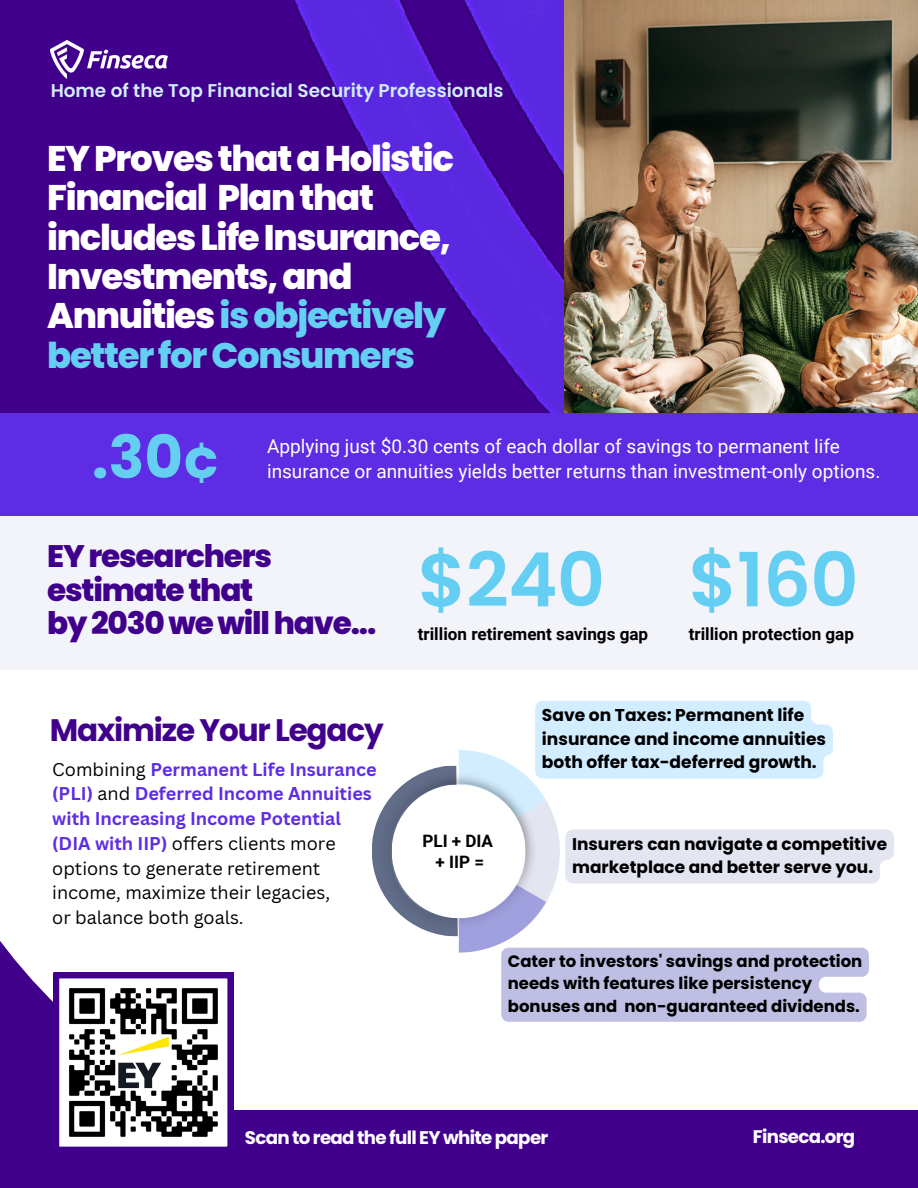
<style>
.page{position:relative;width:918px;height:1188px;background:#fff}
.page>*{position:absolute;margin:0;border:0;box-sizing:border-box;transform-origin:0 0}
.t1{font:600 74.85px "Poppins";letter-spacing:-.01em;color:#65cef3}
.t2{font:700 59.25px "Poppins";color:#65cef3}
.t3{font:800 35.55px/39.3px "Poppins";letter-spacing:-.04em;color:#fff}
.t4{font:800 31.05px/33.8px "Poppins";letter-spacing:-.04em;color:#41008c}
.t5{font:700 31.05px "Poppins";letter-spacing:-.04em;color:#41008c}
.t6{font:19.05px/25.8px "Roboto";color:#fff}
.t7{font:600 18.45px "Poppins";color:#d2edff}
.t8{font:700 18.3px "Poppins";letter-spacing:-.04em;color:#fff}
.t9{font:18px/24.8px "Canva Sans";color:#000}
.t10{font:700 17.1px/23.7px "Poppins";color:#000}
.t11{font:700 17.1px "Roboto";color:#000}
.t12{font:700 16.95px/23.7px "Poppins";color:#000}
.t13{font:700 16.5px/22.5px "Poppins";color:#000}
.s1{color:#65cef3}
.s2{font-weight:700;color:#5d2ce4}
</style>
<div class="page">
<div style="left:0;top:0;width:564px;height:460px;background:#41008c"></div>
<img style="left:293px;top:0;width:271px;height:413px">
<img style="left:564px;top:0;width:354px;height:413px">
<div style="left:0;top:413px;width:918px;height:107px;background:#5d2ce4"></div>
<div style="left:0;top:516px;width:918px;height:154px;background:#f3f4fa"></div>
<img style="left:51px;top:41px;width:117px;height:38px">
<svg style="left:572px;top:701px;width:322px;height:321px"></svg>
<div style="left:220px;top:1110px;width:698px;height:78px;background:#41008c"></div>
<svg style="left:20px;top:701px;width:552px;height:487px"></svg>
<div style="left:0;top:941px;width:20px;height:247px;background:#41008c"></div>
<svg style="left:54px;top:973px;width:179px;height:179px"></svg>
<p class="t7" style="left:51px;top:78px;width:454px">Home of the Top Financial Security Professionals</p>
<p class="t3" style="left:47px;top:139px;width:408px">EYProvesthataHolistic<br>Financial Planthat includesLifeInsurance,<br>Investments,and<br>Annuities<span class="s1">isobjectively better forConsumers</span></p>
<h4 class="t2" style="left:92px;top:416px;width:130px">.30¢</h4>
<h5 class="t6" style="left:267px;top:433px;width:615px">Applying just $0.30 cents of each dollar of savings to permanent life insurance or annuities yields better returns than investment-only options.</h5>
<p class="t4" style="left:47px;top:539px;width:331px">EYresearchers estimatethat by2030wewillhave...</p>
<h3 class="t5" style="left:50px;top:708px;width:335px">Maximize Your Legacy</h3>
<h4 class="t9" style="left:52px;top:756px;width:326px">Combining <span class="s2">Permanent Life Insurance (PLI)</span> and <span class="s2">Deferred Income Annuities with Increasing Income Potential (DIA with IIP)</span> offers clients more options to generate retirement income, maximize their legacies,<br>or balance both goals.</h4>
<h1 class="t1" style="left:418px;top:528px;width:189px">$240</h1>
<p class="t1" style="left:689px;top:528px;width:171px">$160</p>
<p class="t11" style="left:418px;top:624px;width:232px">trillion retirement savings gap</p>
<h1 class="t11" style="left:689px;top:624px;width:167px">trillion protection gap</h1>
<p class="t11" style="left:422px;top:831px;width:72px">PLI + DIA</p>
<p class="t11" style="left:436px;top:852px;width:50px">+ IIP =</p>
<h6 class="t10" style="left:542px;top:703px;width:286px">Save on Taxes: Permanent life insurance and income annuities both offer tax-deferred growth.</h6>
<h2 class="t12" style="left:572px;top:832px;width:317px">Insurers can navigate a competitive marketplace and better serve you.</h2>
<p class="t13" style="left:508px;top:950px;width:356px">Cater to investors' savings and protection needs with features like persistency bonuses and non-guaranteed dividends.</p>
<p class="t8" style="left:245px;top:1125px;width:305px">Scan to read the full EY white paper</p>
<p class="t8" style="left:753px;top:1124px;width:104px">Finseca.org</p>
</div>
